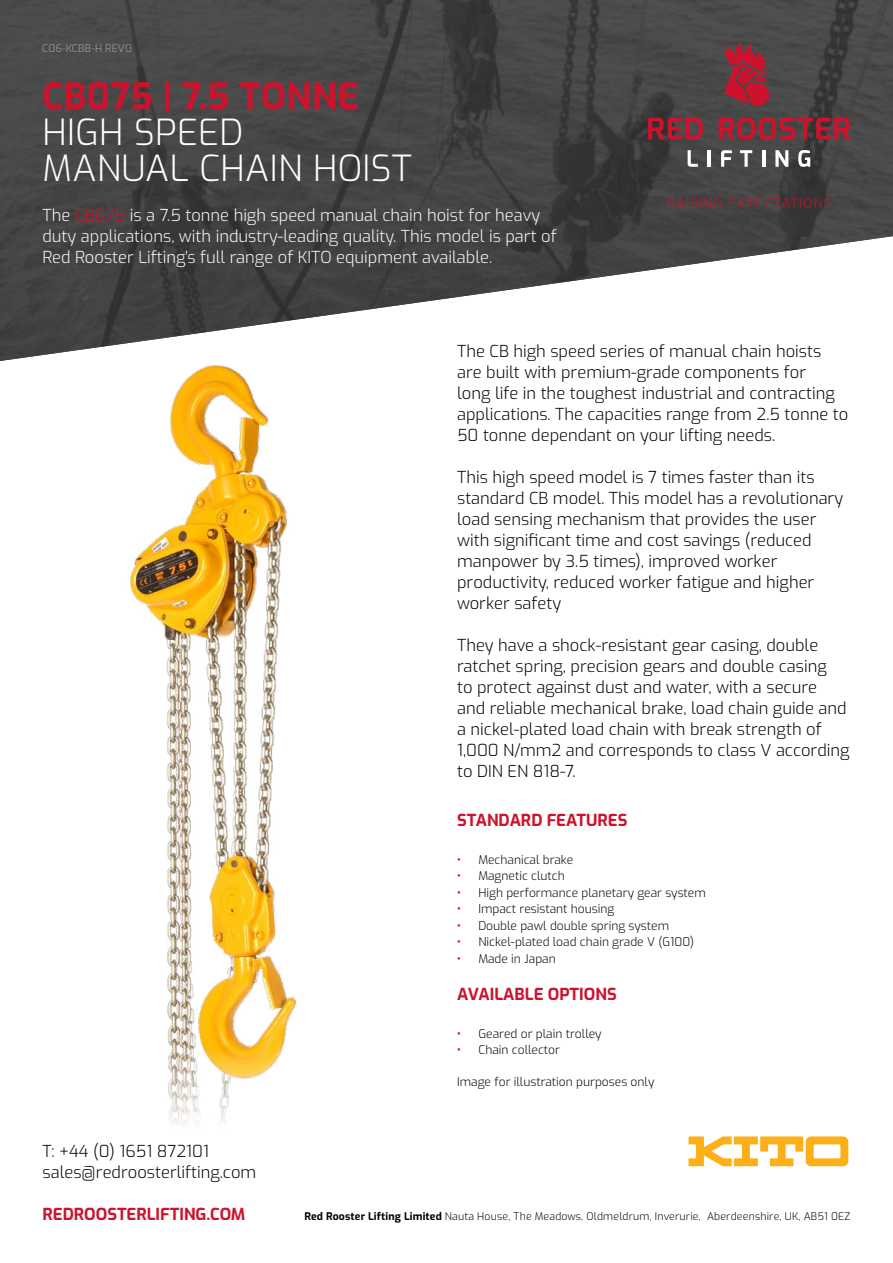
<style>
.page{position:relative;width:893px;height:1263px;background:#fff}
.page>*{position:absolute;margin:0;border:0;box-sizing:border-box;transform-origin:0 0}
.t1{font:300 36px/36px "Exo";letter-spacing:.01em;color:#fff}
.t2{font:700 36px "Exo";letter-spacing:.01em;color:#cd122d}
.t3{font:300 16.5px/21px "Exo";color:#000}
.t4{font:300 16.5px/21px "Exo";color:#fff}
.t5{font:700 16.5px "Exo";color:#cd122d}
.t6{font:300 13.05px "Exo";letter-spacing:.1em;color:#cd122d}
.t7{font:300 12px "Exo";color:#000}
.t8{font:300 10.5px "Exo";letter-spacing:.015em;color:#000}
.t9{font:300 10.5px "Exo";letter-spacing:.01em;color:#a7a9ac}
.s1{color:#cd122d}
.s2{font-weight:700;color:#cd122d}
.s3{font-weight:700}
</style>
<div class="page">
<img style="left:0;top:0;width:893px;height:340px">
<svg style="left:688px;top:1136px;width:160px;height:30px"></svg>
<img style="left:0;top:340px;width:297px;height:784px">
<svg style="left:648px;top:118px;width:55px;height:22px"></svg>
<svg style="left:719px;top:117px;width:131px;height:23px;background:#852c39"></svg>
<svg style="left:688px;top:150px;width:10px;height:17px"></svg>
<hr style="left:708px;top:150px;width:3px;height:17px;background:#fff">
<svg style="left:721px;top:150px;width:11px;height:17px"></svg>
<svg style="left:740px;top:150px;width:12px;height:17px"></svg>
<hr style="left:762px;top:150px;width:3px;height:17px;background:#fff">
<svg style="left:775px;top:150px;width:13px;height:17px"></svg>
<svg style="left:798px;top:150px;width:12px;height:17px"></svg>
<svg style="left:724px;top:43px;width:46px;height:62px;background:#952938"></svg>
<p class="t9" style="left:42px;top:41px;width:91px">C06-KCB8-H REV0</p>
<h1 class="t2" style="left:43px;top:69px;width:318px">CB075 | 7.5 TONNE</h1>
<h1 class="t1" style="left:43px;top:112px;width:371px">HIGH SPEED<br>MANUAL CHAIN HOIST</h1>
<p class="t4" style="left:43px;top:203px;width:516px">The <span class="s1">CB075</span> is a 7.5 tonne high speed manual chain hoist for heavy duty applications, with industry-leading quality. This model is part of<br>Red Rooster Lifting's full range of KITO equipment available.</p>
<p class="t6" style="left:667px;top:194px;width:166px">RAISING EXPECTATIONS</p>
<p class="t3" style="left:457px;top:339px;width:393px">The CB high speed series of manual chain hoists are built with premium-grade components for<br>long life in the toughest industrial and contracting applications. The capacities range from 2.5 tonne to 50 tonne dependant on your lifting needs.</p>
<p class="t3" style="left:457px;top:465px;width:388px">This high speed model is 7 times faster than its standard CB model. This model has a revolutionary load sensing mechanism that provides the user with significant time and cost savings (reduced manpower by 3.5 times), improved worker productivity, reduced worker fatigue and higher worker safety</p>
<p class="t3" style="left:457px;top:633px;width:394px">They have a shock-resistant gear casing, double ratchet spring, precision gears and double casing<br>to protect against dust and water, with a secure<br>and reliable mechanical brake, load chain guide and a nickel-plated load chain with break strength of 1,000 N/mm2 and corresponds to class V according to DIN EN 818-7.</p>
<p class="t5" style="left:457px;top:807px;width:172px">STANDARD FEATURES</p>
<p class="t7" style="left:457px;top:850px;width:118px"><span class="s2">•</span> Mechanical brake</p>
<p class="t7" style="left:457px;top:867px;width:109px"><span class="s2">•</span> Magnetic clutch</p>
<p class="t7" style="left:457px;top:883px;width:250px"><span class="s2">•</span> High performance planetary gear system</p>
<p class="t7" style="left:457px;top:900px;width:159px"><span class="s2">•</span> Impact resistant housing</p>
<p class="t7" style="left:457px;top:916px;width:213px"><span class="s2">•</span> Double pawl double spring system</p>
<p class="t7" style="left:457px;top:933px;width:239px"><span class="s2">•</span> Nickel-plated load chain grade V (G100)</p>
<p class="t7" style="left:457px;top:949px;width:100px"><span class="s2">•</span> Made in Japan</p>
<p class="t5" style="left:457px;top:981px;width:161px">AVAILABLE OPTIONS</p>
<p class="t7" style="left:457px;top:1024px;width:146px"><span class="s2">•</span> Geared or plain trolley</p>
<p class="t7" style="left:457px;top:1041px;width:104px"><span class="s2">•</span> Chain collector</p>
<p class="t3" style="left:43px;top:1139px;width:215px">T: +44 (0) 1651 872101 sales@redroosterlifting.com</p>
<p class="t5" style="left:43px;top:1201px;width:204px">REDROOSTERLIFTING.COM</p>
<p class="t7" style="left:457px;top:1073px;width:199px">Image for illustration purposes only</p>
<p class="t8" style="left:304px;top:1209px;width:548px"><span class="s3">Red Rooster Lifting Limited</span> Nauta House, The Meadows, Oldmeldrum, Inverurie, Aberdeenshire, UK, AB51 0EZ</p>
</div>
